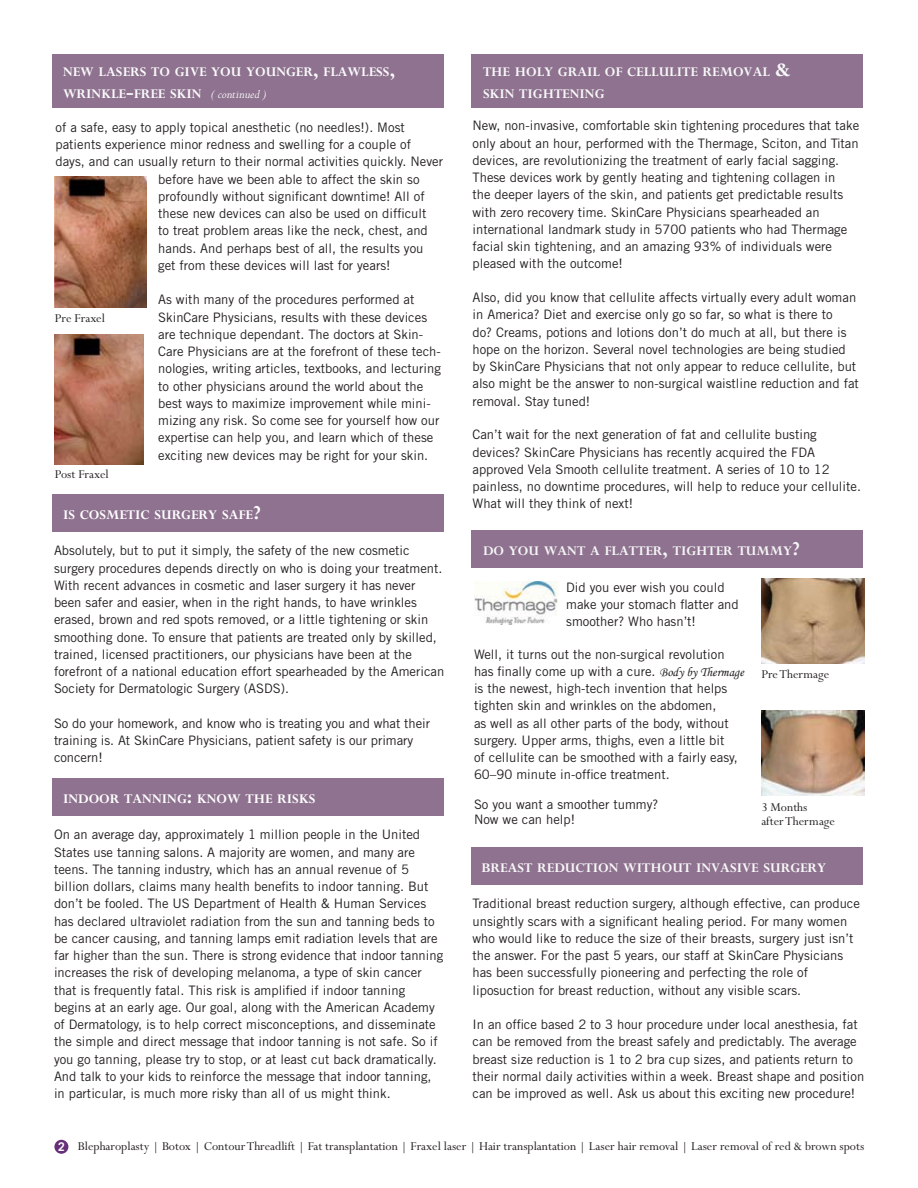
<style>
.page{position:relative;width:918px;height:1188px;background:#fff}
.page>*{position:absolute;margin:0;border:0;box-sizing:border-box;transform-origin:0 0}
.t1{font:700 14.7px/22.5px "Perpetua";color:#f8f8f9}
.t2{font:700 14.7px/22.5px "Perpetua";color:#fafafb}
.t3{font:700 14.7px "Perpetua";color:#fff}
.t4{font:700 14.7px "Perpetua";color:#f5f5f6}
.t5{font:13.5px/13.5px "Perpetua";color:#231f20}
.t6{font:13.05px/17.2px "Trade Gothic";color:#231f20}
.s1{font-size:21px}
.s2{font-weight:400;font-style:italic;font-size:13.5px;color:#f8f8f9}
.s3{font-family:"Monotype Corsiva"}
</style>
<div class="page">
<div style="left:471px;top:54px;width:391px;height:54px;background:#8e728f"></div>
<div style="left:52px;top:494px;width:392px;height:37px;background:#8e728f"></div>
<div style="left:52px;top:778px;width:392px;height:38px;background:#8e728f"></div>
<div style="left:471px;top:847px;width:391px;height:38px;background:#8e728f"></div>
<div style="left:52px;top:54px;width:392px;height:54px;background:#8e728f"></div>
<img style="left:54px;top:177px;width:93px;height:130px">
<img style="left:54px;top:334px;width:89px;height:131px">
<div style="left:471px;top:531px;width:391px;height:37px;background:#8e728f"></div>
<img style="left:475px;top:582px;width:83px;height:42px">
<img style="left:761px;top:710px;width:103px;height:86px">
<img style="left:761px;top:578px;width:103px;height:86px">
<div style="left:54px;top:1140px;width:14px;height:14px;background:#682f79;border-radius:50%"></div>
<p class="t2" style="left:63px;top:60px;width:334px">NEW LASERS TO GIVE YOU YOUNGER<span class="s1">,</span> FLAWLESS<span class="s1">,<br></span>WRINKLE<span class="s1">-</span>FREE SKIN <span class="s2">( continued )</span></p>
<p class="t6" style="left:56px;top:118px;width:351px">of a safe, easy to apply topical anesthetic (no needles!). Most</p>
<p class="t6" style="left:56px;top:136px;width:357px">patients experience minor redness and swelling for a couple of</p>
<p class="t6" style="left:56px;top:153px;width:389px">days, and can usually return to their normal activities quickly. Never</p>
<p class="t6" style="left:158px;top:170px;width:263px">before have we been able to affect the skin so</p>
<p class="t6" style="left:158px;top:187px;width:268px">profoundly without significant downtime! All of</p>
<p class="t6" style="left:158px;top:205px;width:270px">these new devices can also be used on difficult</p>
<p class="t6" style="left:158px;top:222px;width:271px">to treat problem areas like the neck, chest, and</p>
<p class="t6" style="left:158px;top:239px;width:267px">hands. And perhaps best of all, the results you</p>
<p class="t6" style="left:158px;top:256px;width:234px">get from these devices will last for years!</p>
<p class="t6" style="left:158px;top:291px;width:284px">As with many of the procedures performed at SkinCare Physicians, results with these devices are technique dependant. The doctors at Skin-Care Physicians are at the forefront of these tech&shy;nologies, writing articles, textbooks, and lecturing to other physicians around the world about the best ways to maximize improvement while mini&shy;mizing any risk. So come see for yourself how our expertise can help you, and learn which of these exciting new devices may be right for your skin.</p>
<p class="t5" style="left:55px;top:468px;width:56px">Post Fraxel</p>
<p class="t5" style="left:55px;top:311px;width:52px">Pre Fraxel</p>
<p class="t3" style="left:63px;top:506px;width:199px">IS COSMETIC SURGERY SAFE<span class="s1">?</span></p>
<p class="t6" style="left:54px;top:542px;width:392px">Absolutely, but to put it simply, the safety of the new cosmetic surgery procedures depends directly on who is doing your treatment.<br>With recent advances in cosmetic and laser surgery it has never been safer and easier, when in the right hands, to have wrinkles erased, brown and red spots removed, or a little tightening or skin smoothing done. To ensure that patients are treated only by skilled, trained, licensed practitioners, our physicians have been at the forefront of a national education effort spearheaded by the American Society for Dermatologic Surgery (ASDS).</p>
<p class="t6" style="left:54px;top:714px;width:378px">So do your homework, and know who is treating you and what their training is. At SkinCare Physicians, patient safety is our primary concern!</p>
<p class="t3" style="left:63px;top:791px;width:254px">INDOOR TANNING<span class="s1">:</span> KNOW THE RISKS</p>
<p class="t6" style="left:54px;top:826px;width:391px">On an average day, approximately 1 million people in the United States use tanning salons. A majority are women, and many are teens. The tanning industry, which has an annual revenue of 5 billion dollars, claims many health benefits to indoor tanning. But don’t be fooled. The US Department of Health &amp; Human Services has declared ultraviolet radiation from the sun and tanning beds to be cancer causing, and tanning lamps emit radiation levels that are far higher than the sun. There is strong evidence that indoor tanning increases the risk of developing melanoma, a type of skin cancer that is frequently fatal. This risk is amplified if indoor tanning begins at an early age. Our goal, along with the American Academy of Dermatology, is to help correct misconceptions, and disseminate the simple and direct message that indoor tanning is not safe. So if you go tanning, please try to stop, or at least cut back dramatically.<br>And talk to your kids to reinforce the message that indoor tanning, in particular, is much more risky than all of us might think.</p>
<p class="t1" style="left:483px;top:60px;width:309px">THE HOLY GRAIL OF CELLULITE REMOVAL <span class="s1">&amp;<br></span>SKIN TIGHTENING</p>
<p class="t6" style="left:472px;top:117px;width:388px">New, non-invasive, comfortable skin tightening procedures that take only about an hour, performed with the Thermage, Sciton, and Titan devices, are revolutionizing the treatment of early facial sagging.<br>These devices work by gently heating and tightening collagen in<br>the deeper layers of the skin, and patients get predictable results with zero recovery time. SkinCare Physicians spearheaded an international landmark study in 5700 patients who had Thermage facial skin tightening, and an amazing 93% of individuals were pleased with the outcome!</p>
<p class="t6" style="left:472px;top:289px;width:388px">Also, did you know that cellulite affects virtually every adult woman in America? Diet and exercise only go so far, so what is there to<br>do? Creams, potions and lotions don’t do much at all, but there is hope on the horizon. Several novel technologies are being studied by SkinCare Physicians that not only appear to reduce cellulite, but also might be the answer to non-surgical waistline reduction and fat removal. Stay tuned!</p>
<p class="t6" style="left:472px;top:426px;width:390px">Can’t wait for the next generation of fat and cellulite busting devices? SkinCare Physicians has recently acquired the FDA approved Vela Smooth cellulite treatment. A series of 10 to 12 painless, no downtime procedures, will help to reduce your cellulite.<br>What will they think of next!</p>
<p class="t4" style="left:483px;top:543px;width:318px">DO YOU WANT A FLATTER<span class="s1">,</span> TIGHTER TUMMY<span class="s1">?</span></p>
<p class="t6" style="left:566px;top:578px;width:174px">Did you ever wish you could make your stomach flatter and smoother? Who hasn’t!</p>
<p class="t6" style="left:474px;top:645px;width:271px">Well, it turns out the non-surgical revolution has finally come up with a cure. <span class="s3">Body by Thermage </span>is the newest, high-tech invention that helps tighten skin and wrinkles on the abdomen,<br>as well as all other parts of the body, without surgery. Upper arms, thighs, even a little bit<br>of cellulite can be smoothed with a fairly easy, 60–90 minute in-office treatment.</p>
<p class="t6" style="left:474px;top:797px;width:186px;line-height:15px">So you want a smoother tummy?<br>Now we can help!</p>
<p class="t5" style="left:761px;top:668px;width:69px">Pre Thermage</p>
<p class="t5" style="left:761px;top:801px;width:75px">3 Months<br>after Thermage</p>
<p class="t1" style="left:482px;top:857px;width:346px">BREAST REDUCTION WITHOUT INVASIVE SURGERY</p>
<p class="t6" style="left:472px;top:895px;width:389px">Traditional breast reduction surgery, although effective, can produce unsightly scars with a significant healing period. For many women who would like to reduce the size of their breasts, surgery just isn’t the answer. For the past 5 years, our staff at SkinCare Physicians has been successfully pioneering and perfecting the role of liposuction for breast reduction, without any visible scars.</p>
<p class="t6" style="left:472px;top:1016px;width:393px">In an office based 2 to 3 hour procedure under local anesthesia, fat can be removed from the breast safely and predictably. The average breast size reduction is 1 to 2 bra cup sizes, and patients return to their normal daily activities within a week. Breast shape and position can be improved as well. Ask us about this exciting new procedure!</p>
<p class="t5" style="left:78px;top:1140px;width:788px">Blepharoplasty | Botox | Contour Threadlift | Fat transplantation | Fraxel laser | Hair transplantation | Laser hair removal | Laser removal of red &amp; brown spots</p>
</div>
